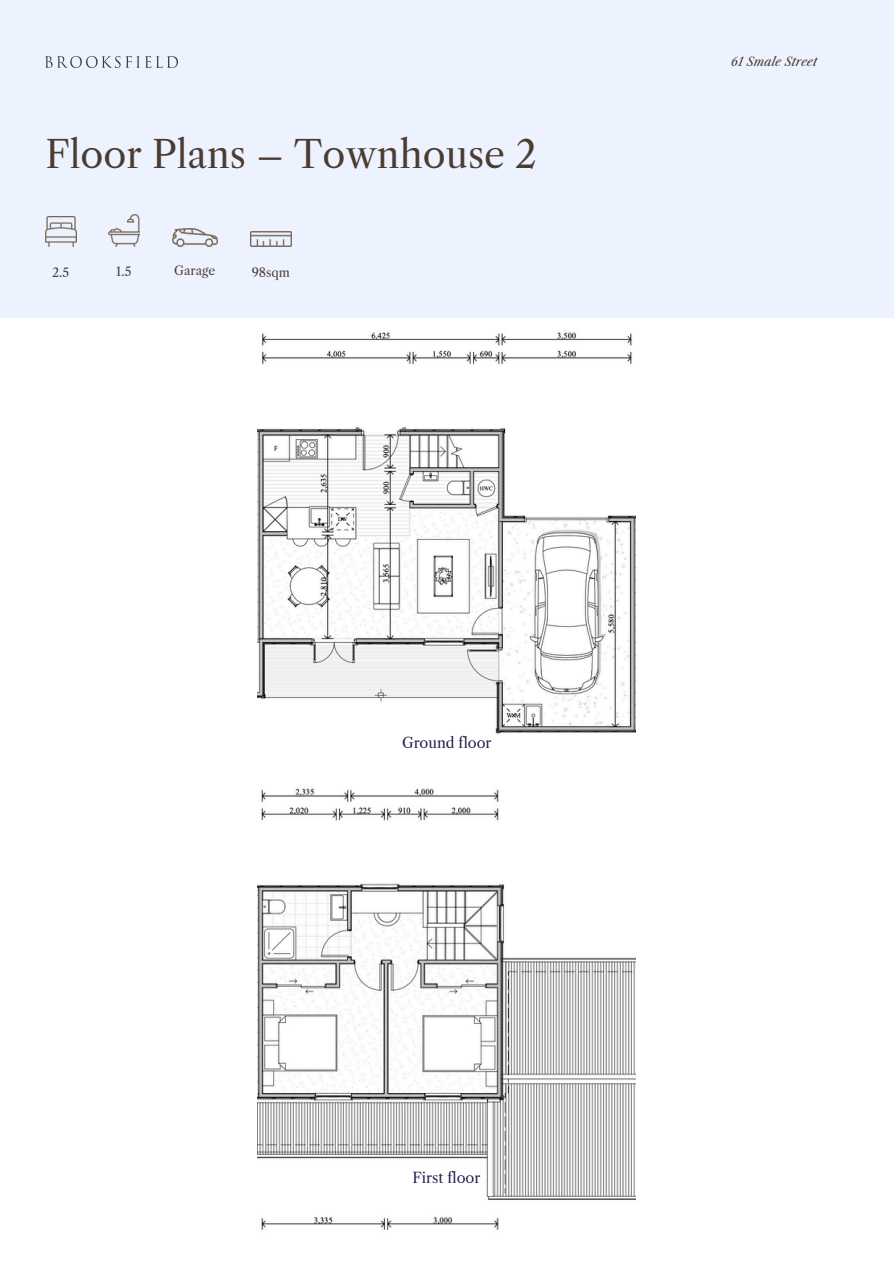
<style>
.page{position:relative;width:894px;height:1264px;background:#fff}
.page>*{position:absolute;margin:0;border:0;box-sizing:border-box;transform-origin:0 0}
.t1{font:37.2px "Libre Caslon Text";color:#4b3c31}
.t2{font:14.4px "Libre Caslon Text";color:#1c1d4b}
.t3{font:12.3px "Libre Caslon Text";color:#4b3c31}
.t4{font:italic 12px "Libre Caslon Text";color:#4b3c31}
</style>
<div class="page">
<div style="left:0;top:0;width:893px;height:318px;background:#edf2ff"></div>
<img style="left:46px;top:56px;width:131px;height:11px">
<img style="left:46px;top:216px;width:30px;height:31px">
<img style="left:108px;top:214px;width:32px;height:32px">
<img style="left:172px;top:229px;width:45px;height:18px">
<img style="left:250px;top:231px;width:42px;height:15px">
<img style="left:257px;top:332px;width:378px;height:402px">
<img style="left:257px;top:788px;width:378px;height:442px">
<p class="t1" style="left:46px;top:132px;width:492px">Floor Plans – Townhouse 2</p>
<h1 class="t3" style="left:52px;top:265px;width:18px">2.5</h1>
<p class="t3" style="left:116px;top:264px;width:17px">1.5</p>
<p class="t3" style="left:174px;top:263px;width:42px">Garage</p>
<p class="t3" style="left:251px;top:265px;width:40px">98sqm</p>
<p class="t2" style="left:402px;top:734px;width:91px">Ground floor</p>
<p class="t2" style="left:412px;top:1169px;width:69px">First floor</p>
<p class="t4" style="left:731px;top:54px;width:87px">61 Smale Street</p>
</div>
